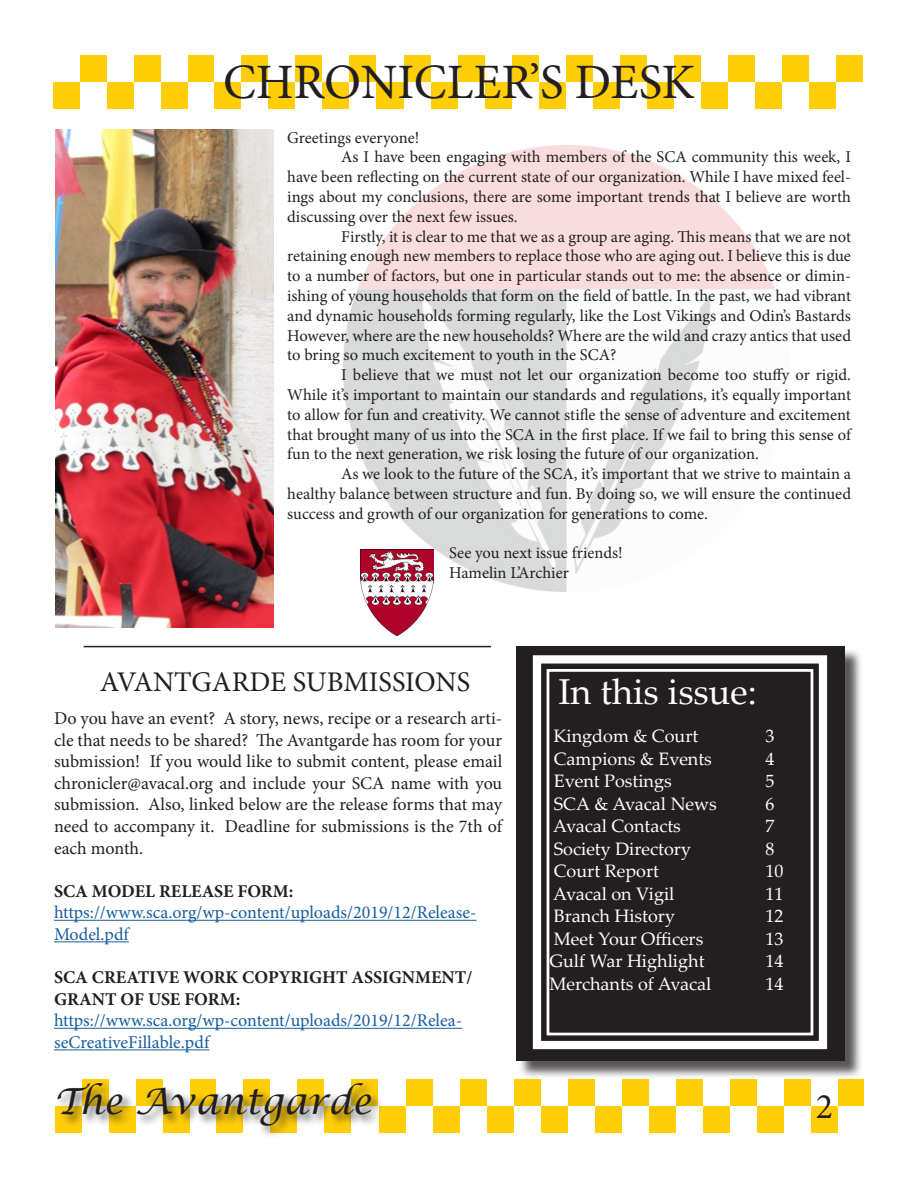
<style>
.page{position:relative;width:918px;height:1188px;background:#fff}
.page>*{position:absolute;margin:0;border:0;box-sizing:border-box;transform-origin:0 0}
.t1{font:49.5px "Minion Pro";color:#231f20}
.t2{font:italic 36px "Lucida Calligraphy";color:#231f20}
.t3{font:36px "Palatino Linotype";color:#fff}
.t4{font:36px "Minion Pro";color:#231f20}
.t5{font:28.5px "Minion Pro";color:#231f20}
.t6{font:18px/21.6px "Minion Pro";letter-spacing:-.005em;color:#231f20;text-align:justify}
.t7{font:18px "Palatino Linotype";color:#fff}
.t8{font:18px/21.6px "Minion Pro";color:#175d9e}
.t9{font:700 18px "Minion Pro";color:#231f20}
.t10{font:16.5px/19.8px "Minion Pro";color:#231f20;text-align:justify}
</style>
<div class="page">
<img style="left:343px;top:145px;width:433px;height:447px">
<div style="left:53px;top:82px;width:27px;height:27px;background:#ffce07"></div>
<div style="left:80px;top:55px;width:27px;height:27px;background:#ffce07"></div>
<div style="left:107px;top:82px;width:27px;height:27px;background:#ffce07"></div>
<div style="left:134px;top:55px;width:27px;height:27px;background:#ffce07"></div>
<div style="left:161px;top:82px;width:27px;height:27px;background:#ffce07"></div>
<div style="left:188px;top:55px;width:27px;height:27px;background:#ffce07"></div>
<div style="left:214px;top:55px;width:28px;height:27px;background:#fff"></div>
<div style="left:214px;top:82px;width:28px;height:27px;background:#ffce07"></div>
<div style="left:242px;top:55px;width:26px;height:27px;background:#ffce07"></div>
<div style="left:268px;top:82px;width:28px;height:27px;background:#ffce07"></div>
<div style="left:296px;top:55px;width:26px;height:27px;background:#ffce07"></div>
<div style="left:322px;top:82px;width:28px;height:27px;background:#ffce07"></div>
<div style="left:350px;top:55px;width:26px;height:27px;background:#ffce07"></div>
<div style="left:377px;top:82px;width:27px;height:27px;background:#ffce07"></div>
<div style="left:404px;top:55px;width:27px;height:27px;background:#ffce07"></div>
<div style="left:431px;top:82px;width:27px;height:27px;background:#ffce07"></div>
<div style="left:458px;top:55px;width:27px;height:27px;background:#ffce07"></div>
<div style="left:485px;top:82px;width:27px;height:27px;background:#ffce07"></div>
<div style="left:512px;top:55px;width:27px;height:27px;background:#ffce07"></div>
<div style="left:539px;top:82px;width:27px;height:27px;background:#ffce07"></div>
<div style="left:566px;top:55px;width:27px;height:27px;background:#ffce07"></div>
<div style="left:593px;top:82px;width:27px;height:27px;background:#ffce07"></div>
<div style="left:620px;top:55px;width:27px;height:27px;background:#ffce07"></div>
<div style="left:647px;top:82px;width:27px;height:27px;background:#ffce07"></div>
<div style="left:674px;top:55px;width:27px;height:27px;background:#ffce07"></div>
<div style="left:701px;top:82px;width:27px;height:27px;background:#ffce07"></div>
<div style="left:728px;top:55px;width:27px;height:27px;background:#ffce07"></div>
<div style="left:755px;top:82px;width:27px;height:27px;background:#ffce07"></div>
<div style="left:782px;top:55px;width:27px;height:27px;background:#ffce07"></div>
<div style="left:809px;top:82px;width:27px;height:27px;background:#ffce07"></div>
<div style="left:836px;top:55px;width:27px;height:27px;background:#ffce07"></div>
<div style="left:82px;top:1079px;width:27px;height:27px;background:#ffce07"></div>
<div style="left:136px;top:1079px;width:27px;height:27px;background:#ffce07"></div>
<div style="left:190px;top:1079px;width:27px;height:27px;background:#ffce07"></div>
<div style="left:216px;top:1079px;width:27px;height:27px;background:#fff"></div>
<div style="left:243px;top:1079px;width:27px;height:27px;background:#ffce07"></div>
<div style="left:297px;top:1079px;width:27px;height:27px;background:#ffce07"></div>
<div style="left:351px;top:1079px;width:27px;height:27px;background:#ffce07"></div>
<div style="left:379px;top:1106px;width:27px;height:27px;background:#ffce07"></div>
<div style="left:406px;top:1079px;width:27px;height:27px;background:#ffce07"></div>
<div style="left:433px;top:1106px;width:27px;height:27px;background:#ffce07"></div>
<div style="left:460px;top:1079px;width:27px;height:27px;background:#ffce07"></div>
<div style="left:487px;top:1106px;width:27px;height:27px;background:#ffce07"></div>
<div style="left:514px;top:1079px;width:27px;height:27px;background:#ffce07"></div>
<div style="left:541px;top:1106px;width:27px;height:27px;background:#ffce07"></div>
<div style="left:568px;top:1079px;width:27px;height:27px;background:#ffce07"></div>
<div style="left:595px;top:1106px;width:27px;height:27px;background:#ffce07"></div>
<div style="left:622px;top:1079px;width:27px;height:27px;background:#ffce07"></div>
<div style="left:649px;top:1106px;width:27px;height:27px;background:#ffce07"></div>
<div style="left:676px;top:1079px;width:27px;height:27px;background:#ffce07"></div>
<div style="left:703px;top:1106px;width:27px;height:27px;background:#ffce07"></div>
<div style="left:730px;top:1079px;width:27px;height:27px;background:#ffce07"></div>
<div style="left:757px;top:1106px;width:27px;height:27px;background:#ffce07"></div>
<div style="left:784px;top:1079px;width:27px;height:27px;background:#ffce07"></div>
<div style="left:811px;top:1106px;width:27px;height:27px;background:#ffce07"></div>
<div style="left:838px;top:1079px;width:26px;height:27px;background:#ffce07"></div>
<div style="left:55px;top:1081px;width:328px;height:58px;background:#231f20;opacity:.75"></div>
<div style="left:518px;top:648px;width:346px;height:432px;background:#231f20;opacity:.75"></div>
<div style="left:516px;top:646px;width:329px;height:415px;background:#231f20"></div>
<svg style="left:532px;top:655px;width:296px;height:395px"></svg>
<div style="left:547px;top:669px;width:266px;height:366px;border:3px solid #fff"></div>
<img style="left:360px;top:549px;width:73px;height:86px">
<hr style="left:84px;top:646px;width:407px;height:1px;background:#231f20">
<img style="left:55px;top:129px;width:218px;height:499px">
<hr style="left:54px;top:920px;width:423px;height:1px;background:#175d9e">
<hr style="left:54px;top:941px;width:75px;height:1px;background:#175d9e">
<hr style="left:54px;top:1028px;width:408px;height:1px;background:#175d9e">
<hr style="left:54px;top:1049px;width:155px;height:1px;background:#175d9e">
<p class="t1" style="left:223px;top:49px;width:468px">CHRONICLER’S DESK</p>
<p class="t10" style="left:287px;top:128px;width:134px">Greetings everyone!</p>
<p class="t10" style="left:287px;top:147px;width:565px;text-indent:54px">As I have been engaging with members of the SCA community this week, I have been reflecting on the current state of our organization. While I have mixed feel&shy;ings about my conclusions, there are some important trends that I believe are worth discussing over the next few issues.</p>
<p class="t10" style="left:287px;top:227px;width:565px;text-indent:54px">Firstly, it is clear to me that we as a group are aging. This means that we are not retaining enough new members to replace those who are aging out. I believe this is due to a number of factors, but one in particular stands out to me: the absence or dimin&shy;ishing of young households that form on the field of battle. In the past, we had vibrant and dynamic households forming regularly, like the Lost Vikings and Odin’s Bastards However, where are the new households? Where are the wild and crazy antics that used to bring so much excitement to youth in the SCA?</p>
<p class="t10" style="left:287px;top:365px;width:565px;text-indent:54px">I believe that we must not let our organization become too stuffy or rigid.<br>While it’s important to maintain our standards and regulations, it’s equally important to allow for fun and creativity. We cannot stifle the sense of adventure and excitement that brought many of us into the SCA in the first place. If we fail to bring this sense of fun to the next generation, we risk losing the future of our organization.</p>
<p class="t10" style="left:287px;top:464px;width:565px;text-indent:54px">As we look to the future of the SCA, it’s important that we strive to maintain a healthy balance between structure and fun. By doing so, we will ensure the continued success and growth of our organization for generations to come.</p>
<p class="t10" style="left:449px;top:543px;width:175px">See you next issue friends!</p>
<p class="t10" style="left:449px;top:563px;width:121px">Hamelin L’Archier</p>
<p class="t5" style="left:100px;top:663px;width:372px">AVANTGARDE SUBMISSIONS</p>
<p class="t6" style="left:54px;top:708px;width:450px">Do you have an event? A story, news, recipe or a research arti&shy;cle that needs to be shared? The Avantgarde has room for your submission! If you would like to submit content, please email chronicler@avacal.org and include your SCA name with you submission. Also, linked below are the release forms that may need to accompany it. Deadline for submissions is the 7th of each month.</p>
<p class="t9" style="left:54px;top:878px;width:241px">SCA MODEL RELEASE FORM:</p>
<p class="t8" style="left:54px;top:902px;width:424px">https://www.sca.org/wp-content/uploads/2019/12/Release-<br>Model.pdf</p>
<p class="t9" style="left:54px;top:965px;width:420px">SCA CREATIVE WORK COPYRIGHT ASSIGNMENT/</p>
<p class="t9" style="left:54px;top:986px;width:188px">GRANT OF USE FORM:</p>
<p class="t8" style="left:54px;top:1010px;width:410px">https://www.sca.org/wp-content/uploads/2019/12/Relea&shy;seCreativeFillable.pdf</p>
<p class="t3" style="left:558px;top:666px;width:200px">In this issue:</p>
<p class="t7" style="left:553px;top:723px;width:146px">Kingdom &amp; Court</p>
<p class="t7" style="left:765px;top:723px;width:10px">3</p>
<p class="t7" style="left:554px;top:746px;width:160px">Campions &amp; Events</p>
<p class="t7" style="left:765px;top:746px;width:10px">4</p>
<p class="t7" style="left:554px;top:768px;width:119px">Event Postings</p>
<p class="t7" style="left:765px;top:768px;width:10px">5</p>
<p class="t7" style="left:554px;top:791px;width:165px">SCA &amp; Avacal News</p>
<p class="t7" style="left:765px;top:791px;width:10px">6</p>
<p class="t7" style="left:553px;top:813px;width:129px">Avacal Contacts</p>
<p class="t7" style="left:765px;top:813px;width:10px">7</p>
<p class="t7" style="left:554px;top:836px;width:139px">Society Directory</p>
<p class="t7" style="left:765px;top:836px;width:10px">8</p>
<p class="t7" style="left:554px;top:858px;width:107px">Court Report</p>
<p class="t7" style="left:765px;top:858px;width:19px">10</p>
<p class="t7" style="left:553px;top:881px;width:123px">Avacal on Vigil</p>
<p class="t7" style="left:765px;top:881px;width:19px">11</p>
<p class="t7" style="left:554px;top:903px;width:123px">Branch History</p>
<p class="t7" style="left:765px;top:903px;width:19px">12</p>
<p class="t7" style="left:554px;top:926px;width:151px">Meet Your Officers</p>
<p class="t7" style="left:765px;top:926px;width:19px">13</p>
<p class="t7" style="left:549px;top:948px;width:157px">Gulf War Highlight</p>
<p class="t7" style="left:765px;top:948px;width:19px">14</p>
<p class="t7" style="left:549px;top:971px;width:164px">Merchants of Avacal</p>
<p class="t7" style="left:765px;top:971px;width:19px">14</p>
<p class="t2" style="left:54px;top:1080px;width:319px">The Avantgarde</p>
<p class="t4" style="left:816px;top:1083px;width:19px">2</p>
</div>
